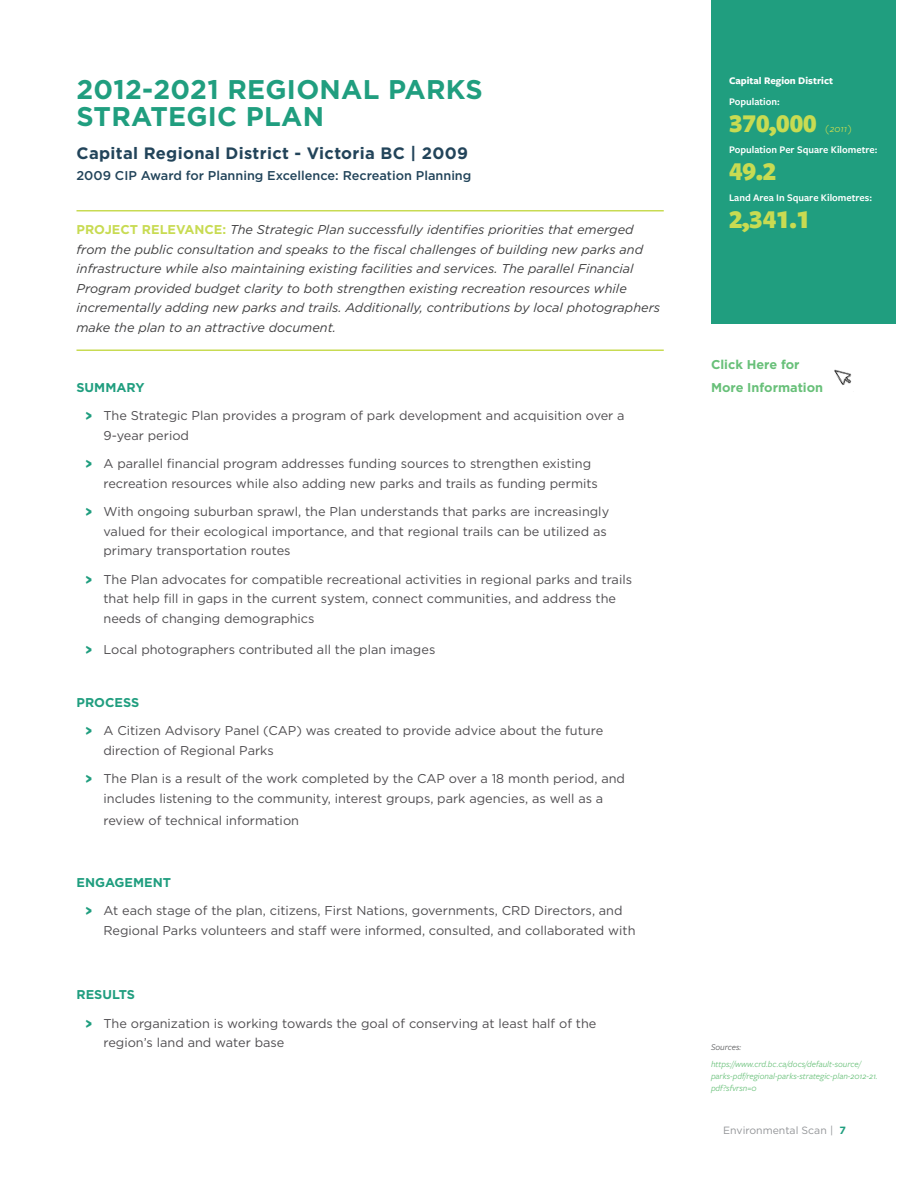
<style>
.page{position:relative;width:918px;height:1188px;background:#fff}
.page>*{position:absolute;margin:0;border:0;box-sizing:border-box;transform-origin:0 0}
._2_Headers{font:700 27px/27px "Gotham";letter-spacing:.01em;color:#209e7f}
.Label{font:900 27px "Freight Sans Pro";color:#c8db52}
.City___Date{font:700 16.5px "Gotham";letter-spacing:.02em;color:#22445a}
.t1{font:12.75px/19.5px "Gotham";color:#4f4d50}
.Project_Relevance__2{font:italic 12.75px/19.5px "Gotham";color:#3e3e3f}
.Award{font:500 12.75px "Gotham";color:#22445a}
._4_Headers{font:700 12.75px "Gotham";color:#209e7f}
._6_Headers{font:700 12.75px/22.5px "Gotham";color:#68c079}
.Label-2{font:600 10.5px "Freight Sans Pro";color:#fff}
.Label-3{font:700 10.5px "Freight Sans Pro";color:#fff}
.t2{font:10.5px "Gotham";color:#939598}
.Label-4{font:italic 10.5px "Freight Sans Pro";color:#c8db52}
.Sidebar__Notes__L{font:italic 9px/12px "Freight Sans Pro";color:#68c079}
.Sidebar__Notes__L-2{font:italic 9px "Freight Sans Pro";color:#57585a}
.s1{font-weight:700;font-style:normal;color:#c8db52}
.s2{font-family:"Freight Sans Pro";font-weight:700;font-size:18px;color:#209e7f}
.s3{font-weight:700;color:#209e7f}
</style>
<div class="page">
<div style="left:711px;top:0;width:184px;height:324px;background:#209e7f"></div>
<hr style="left:76px;top:210px;width:588px;height:2px;background:#c8db52">
<hr style="left:76px;top:350px;width:588px;height:1px;background:#c8db52">
<img style="left:834px;top:369px;width:18px;height:16px">
<p class="_2_Headers" style="left:76px;top:75px;width:408px">2012-2021 REGIONAL PARKS<br>STRATEGIC PLAN</p>
<p class="City___Date" style="left:76px;top:144px;width:393px">Capital Regional District - Victoria BC | 2009</p>
<p class="Award" style="left:76px;top:169px;width:396px">2009 CIP Award for Planning Excellence: Recreation Planning</p>
<p class="Project_Relevance__2" style="left:76px;top:219px;width:585px"><span class="s1">PROJECT RELEVANCE:</span> The Strategic Plan successfully identifies priorities that emerged from the public consultation and speaks to the fiscal challenges of building new parks and infrastructure while also maintaining existing facilities and services. The parallel Financial Program provided budget clarity to both strengthen existing recreation resources while incrementally adding new parks and trails. Additionally, contributions by local photographers make the plan to an attractive document.</p>
<p class="_4_Headers" style="left:76px;top:380px;width:70px">SUMMARY</p>
<p class="t1" style="left:104px;top:405px;width:523px;text-indent:-18px"><span class="s2">›</span> The Strategic Plan provides a program of park development and acquisition over a<br>9-year period</p>
<p class="t1" style="left:104px;top:453px;width:496px;text-indent:-18px"><span class="s2">›</span> A parallel financial program addresses funding sources to strengthen existing recreation resources while also adding new parks and trails as funding permits</p>
<p class="t1" style="left:104px;top:501px;width:507px;text-indent:-18px"><span class="s2">›</span> With ongoing suburban sprawl, the Plan understands that parks are increasingly valued for their ecological importance, and that regional trails can be utilized as primary transportation routes</p>
<p class="t1" style="left:104px;top:569px;width:530px;text-indent:-18px"><span class="s2">›</span> The Plan advocates for compatible recreational activities in regional parks and trails that help fill in gaps in the current system, connect communities, and address the needs of changing demographics</p>
<p class="t1" style="left:86px;top:639px;width:351px"><span class="s2">›</span> Local photographers contributed all the plan images</p>
<p class="_4_Headers" style="left:76px;top:695px;width:64px">PROCESS</p>
<p class="t1" style="left:104px;top:720px;width:501px;text-indent:-18px"><span class="s2">›</span> A Citizen Advisory Panel (CAP) was created to provide advice about the future direction of Regional Parks</p>
<p class="t1" style="left:86px;top:768px;width:541px;text-align:center"><span class="s2">›</span> The Plan is a result of the work completed by the CAP over a 18 month period, and includes listening to the community, interest groups, park agencies, as well as a</p>
<p class="t1" style="left:104px;top:810px;width:197px">review of technical information</p>
<p class="_4_Headers" style="left:76px;top:875px;width:96px">ENGAGEMENT</p>
<p class="t1" style="left:104px;top:900px;width:534px;text-indent:-18px"><span class="s2">›</span> At each stage of the plan, citizens, First Nations, governments, CRD Directors, and<br>Regional Parks volunteers and staff were informed, consulted, and collaborated with</p>
<p class="_4_Headers" style="left:76px;top:987px;width:60px">RESULTS</p>
<p class="t1" style="left:104px;top:1013px;width:494px;text-indent:-18px"><span class="s2">›</span> The organization is working towards the goal of conserving at least half of the region’s land and water base</p>
<p class="Label-3" style="left:729px;top:73px;width:106px">Capital Region District</p>
<p class="Label-2" style="left:729px;top:94px;width:52px">Population:</p>
<p class="Label" style="left:729px;top:104px;width:89px">370,000</p>
<p class="Label-4" style="left:825px;top:121px;width:28px">(2011)</p>
<p class="Label-2" style="left:729px;top:142px;width:150px">Population Per Square Kilometre:</p>
<p class="Label" style="left:729px;top:152px;width:49px">49.2</p>
<p class="Label-2" style="left:729px;top:190px;width:144px">Land Area In Square Kilometres:</p>
<p class="Label" style="left:729px;top:200px;width:83px">2,341.1</p>
<p class="_6_Headers" style="left:711px;top:353px;width:114px">Click Here for<br>More Information</p>
<p class="Sidebar__Notes__L-2" style="left:711px;top:1041px;width:32px">Sources:</p>
<p class="Sidebar__Notes__L" style="left:711px;top:1057px;width:168px">https://www.crd.bc.ca/docs/default-source/ parks-pdf/regional-parks-strategic-plan-2012-21. pdf?sfvrsn=0</p>
<p class="t2" style="left:723px;top:1124px;width:124px">Environmental Scan | <span class="s3">7</span></p>
</div>
